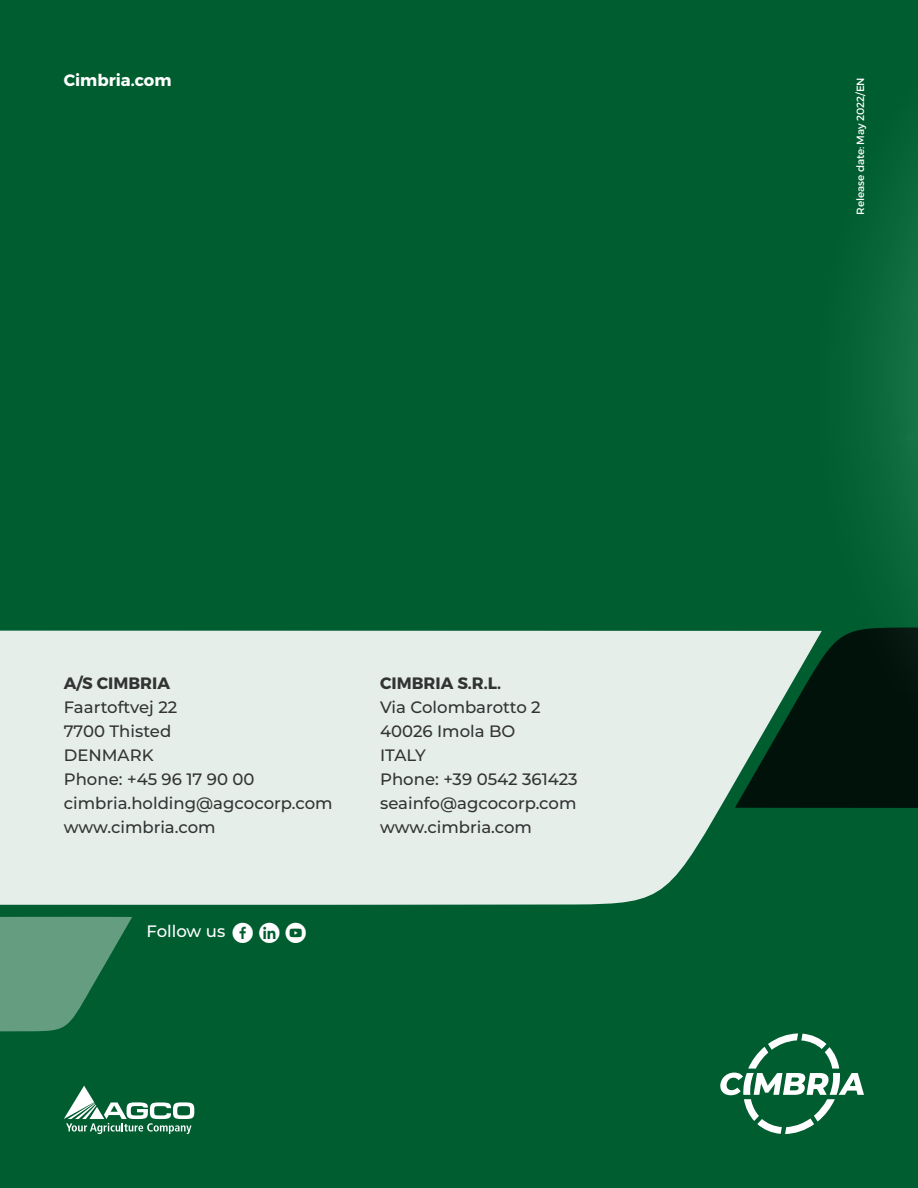
<style>
.page{position:relative;width:918px;height:1188px;background:#005d30}
.page>*{position:absolute;margin:0;border:0;box-sizing:border-box;transform-origin:0 0}
.t1{font:500 16.5px/24px "Montserrat";color:#333334}
.t2{font:700 16.5px "Montserrat";color:#333334}
.t3{font:500 16.5px "Montserrat";color:#fff}
.t4{font:700 16.5px "Montserrat";color:#fff}
.t5{font:10.5px "Montserrat";letter-spacing:-.01em;color:#fff}
.s1{font-family:"Social Shapes";font-weight:400;font-size:18px}
</style>
<div class="page">
<div style="left:0;top:631px;width:711px;height:274px;background:#e5eee9"></div>
<svg style="left:0;top:917px;width:132px;height:115px"></svg>
<img style="left:661px;top:169px;width:257px;height:654px">
<svg style="left:64px;top:1086px;width:130px;height:48px"></svg>
<svg style="left:720px;top:1033px;width:144px;height:101px"></svg>
<p class="t4" style="left:64px;top:70px;width:109px">Cimbria.com</p>
<p class="t2" style="left:64px;top:673px;width:108px">A/S CIMBRIA</p>
<p class="t1" style="left:64px;top:694px;width:270px">Faartoftvej 22<br>7700 Thisted<br>DENMARK<br>Phone: +45 96 17 90 00 cimbria.holding@agcocorp.com www.cimbria.com</p>
<p class="t3" style="left:147px;top:920px;width:162px">Follow us <span class="s1">G k ú</span></p>
<p class="t2" style="left:380px;top:673px;width:123px">CIMBRIA S.R.L.</p>
<p class="t1" style="left:380px;top:694px;width:199px">Via Colombarotto 2<br>40026 Imola BO<br>ITALY<br>Phone: +39 0542 361423 seainfo@agcocorp.com www.cimbria.com</p>
<p class="t5" style="left:854px;top:215px;width:139px;rotate:-90deg">Release date: May 2022/EN</p>
</div>
